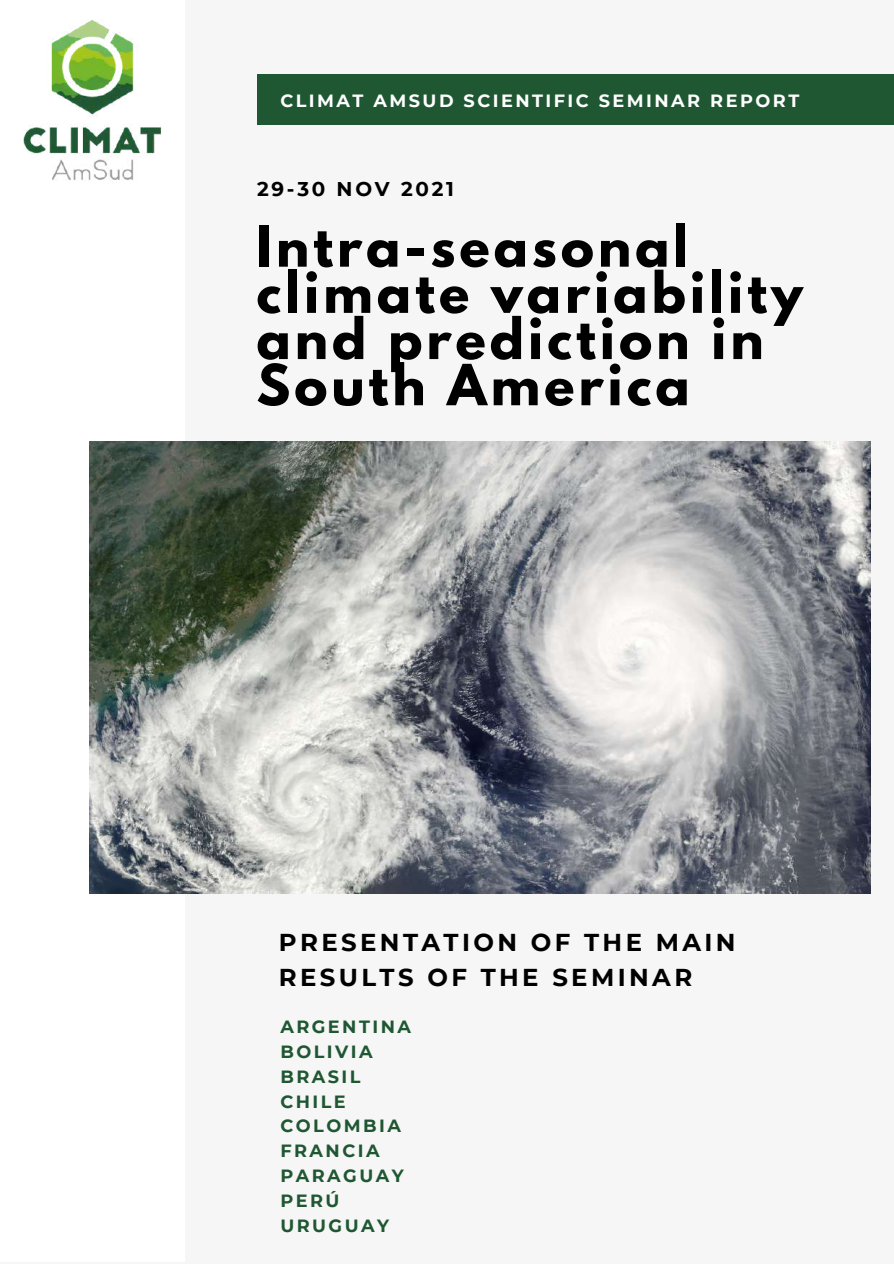
<style>
.page{position:relative;width:894px;height:1264px;background:#fff}
.page>*{position:absolute;margin:0;border:0;box-sizing:border-box;transform-origin:0 0}
.t1{font:700 50.25px/46.2px "League Spartan";letter-spacing:.08em;color:#000}
.t2{font:700 24.3px/35px "Montserrat";letter-spacing:.14em;color:#000}
.t3{font:700 19.8px "Montserrat";letter-spacing:.14em;color:#000}
.t4{font:700 17.7px/24.8px "Montserrat";letter-spacing:.14em;color:#1f5732}
.t5{font:700 17.7px "Montserrat";letter-spacing:.14em;color:#fff}
</style>
<div class="page">
<div style="left:0;top:0;width:893px;height:1263px;background:#f6f6f6"></div>
<div style="left:1px;top:0;width:183px;height:1261px;background:#fff"></div>
<div style="left:257px;top:74px;width:636px;height:51px;background:#1f5732"></div>
<img style="left:23px;top:20px;width:138px;height:161px">
<img style="left:89px;top:442px;width:781px;height:451px">
<p class="t5" style="left:280px;top:90px;width:520px">CLIMAT AMSUD SCIENTIFIC SEMINAR REPORT</p>
<p class="t3" style="left:257px;top:177px;width:198px">29-30 NOV 2021</p>
<h1 class="t1" style="left:256px;top:230px;width:547px">Intra-seasonal climate variability and prediction in<br>South America</h1>
<h2 class="t2" style="left:279px;top:924px;width:458px">PRESENTATION OF THE MAIN<br>RESULTS OF THE SEMINAR</h2>
<p class="t4" style="left:280px;top:1014px;width:132px">ARGENTINA<br>BOLIVIA<br>BRASIL<br>CHILE<br>COLOMBIA<br>FRANCIA<br>PARAGUAY<br>PERÚ<br>URUGUAY</p>
</div>
